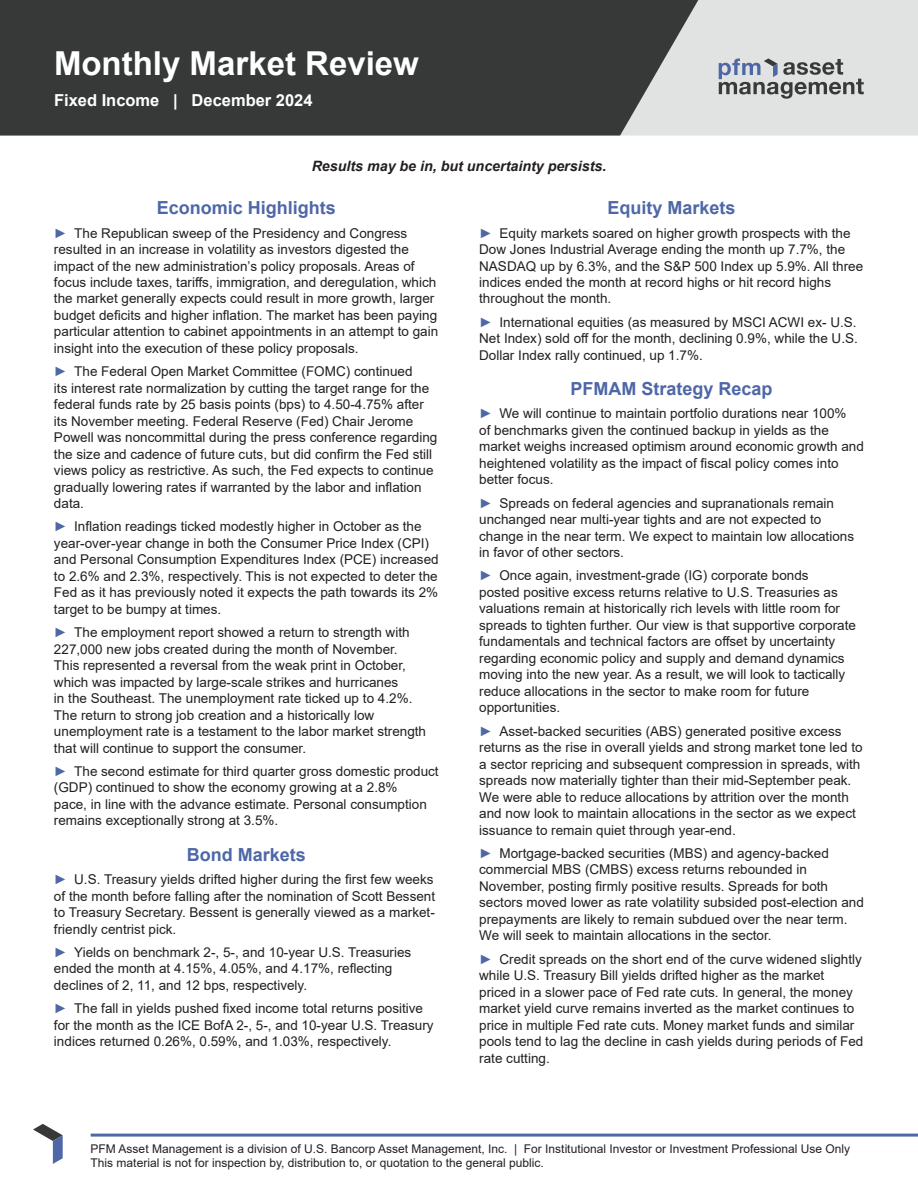
<style>
.page{position:relative;width:918px;height:1188px;background:#fff}
.page>*{position:absolute;margin:0;border:0;box-sizing:border-box;transform-origin:0 0}
.t1{font:700 33px "Arial";color:#fff}
.t2{font:700 18px "Arial";color:#4e67a7}
.t3{font:700 16.5px "Arial";color:#fff}
.t4{font:italic 700 14.25px "Arial";color:#231f20}
.t5{font:13.5px/16.5px "Arial";color:#231f20}
.t6{font:12px/14.4px "Arial";color:#231f20}
.s1{color:#4e67a7}
</style>
<div class="page">
<div style="left:717px;top:0;width:201px;height:136px;background:#e1e2e2"></div>
<svg style="left:0;top:0;width:717px;height:136px;background:#454646"></svg>
<hr style="left:92px;top:1134px;width:826px;height:3px;background:#4e67a7">
<svg style="left:33px;top:1124px;width:30px;height:40px"></svg>
<svg style="left:719px;top:58px;width:145px;height:41px;background:#adb0b4"></svg>
<h1 class="t1" style="left:54px;top:40px;width:366px">Monthly Market Review</h1>
<p class="t3" style="left:54px;top:88px;width:260px">Fixed Income | December 2024</p>
<p class="t4" style="left:312px;top:156px;width:296px">Results may be in, but uncertainty persists.</p>
<h2 class="t2" style="left:157px;top:195px;width:181px">Economic Highlights</h2>
<p class="t5" style="left:54px;top:224px;width:386px"><span class="s1">►</span> The Republican sweep of the Presidency and Congress resulted in an increase in volatility as investors digested the impact of the new administration’s policy proposals. Areas of focus include taxes, tariffs, immigration, and deregulation, which the market generally expects could result in more growth, larger budget deficits and higher inflation. The market has been paying particular attention to cabinet appointments in an attempt to gain insight into the execution of these policy proposals.</p>
<p class="t5" style="left:54px;top:363px;width:385px"><span class="s1">►</span> The Federal Open Market Committee (FOMC) continued<br>its interest rate normalization by cutting the target range for the federal funds rate by 25 basis points (bps) to 4.50-4.75% after its November meeting. Federal Reserve (Fed) Chair Jerome Powell was noncommittal during the press conference regarding the size and cadence of future cuts, but did confirm the Fed still views policy as restrictive. As such, the Fed expects to continue gradually lowering rates if warranted by the labor and inflation data.</p>
<p class="t5" style="left:54px;top:518px;width:386px"><span class="s1">►</span> Inflation readings ticked modestly higher in October as the year-over-year change in both the Consumer Price Index (CPI) and Personal Consumption Expenditures Index (PCE) increased to 2.6% and 2.3%, respectively. This is not expected to deter the Fed as it has previously noted it expects the path towards its 2% target to be bumpy at times.</p>
<p class="t5" style="left:54px;top:624px;width:374px"><span class="s1">►</span> The employment report showed a return to strength with 227,000 new jobs created during the month of November.<br>This represented a reversal from the weak print in October, which was impacted by large-scale strikes and hurricanes<br>in the Southeast. The unemployment rate ticked up to 4.2%.<br>The return to strong job creation and a historically low unemployment rate is a testament to the labor market strength that will continue to support the consumer.</p>
<p class="t5" style="left:54px;top:763px;width:386px"><span class="s1">►</span> The second estimate for third quarter gross domestic product (GDP) continued to show the economy growing at a 2.8%<br>pace, in line with the advance estimate. Personal consumption remains exceptionally strong at 3.5%.</p>
<h2 class="t2" style="left:187px;top:842px;width:121px">Bond Markets</h2>
<p class="t5" style="left:54px;top:871px;width:383px;text-align:justify"><span class="s1">►</span> U.S. Treasury yields drifted higher during the first few weeks of the month before falling after the nomination of Scott Bessent to Treasury Secretary. Bessent is generally viewed as a market&shy;friendly centrist pick.</p>
<p class="t5" style="left:54px;top:944px;width:359px"><span class="s1">►</span> Yields on benchmark 2-, 5-, and 10-year U.S. Treasuries ended the month at 4.15%, 4.05%, and 4.17%, reflecting declines of 2, 11, and 12 bps, respectively.</p>
<p class="t5" style="left:54px;top:1000px;width:381px"><span class="s1">►</span> The fall in yields pushed fixed income total returns positive for the month as the ICE BofA 2-, 5-, and 10-year U.S. Treasury indices returned 0.26%, 0.59%, and 1.03%, respectively.</p>
<h2 class="t2" style="left:608px;top:195px;width:130px">Equity Markets</h2>
<p class="t5" style="left:479px;top:224px;width:385px"><span class="s1">►</span> Equity markets soared on higher growth prospects with the Dow Jones Industrial Average ending the month up 7.7%, the NASDAQ up by 6.3%, and the S&amp;P 500 Index up 5.9%. All three indices ended the month at record highs or hit record highs throughout the month.</p>
<p class="t5" style="left:479px;top:314px;width:380px;text-align:justify"><span class="s1">►</span> International equities (as measured by MSCI ACWI ex- U.S.<br>Net Index) sold off for the month, declining 0.9%, while the U.S.<br>Dollar Index rally continued, up 1.7%.</p>
<h2 class="t2" style="left:571px;top:376px;width:204px">PFMAM Strategy Recap</h2>
<p class="t5" style="left:479px;top:405px;width:386px"><span class="s1">►</span> We will continue to maintain portfolio durations near 100%<br>of benchmarks given the continued backup in yields as the market weighs increased optimism around economic growth and heightened volatility as the impact of fiscal policy comes into better focus.</p>
<p class="t5" style="left:479px;top:495px;width:376px"><span class="s1">►</span> Spreads on federal agencies and supranationals remain unchanged near multi-year tights and are not expected to change in the near term. We expect to maintain low allocations in favor of other sectors.</p>
<p class="t5" style="left:479px;top:567px;width:378px"><span class="s1">►</span> Once again, investment-grade (IG) corporate bonds<br>posted positive excess returns relative to U.S. Treasuries as valuations remain at historically rich levels with little room for spreads to tighten further. Our view is that supportive corporate fundamentals and technical factors are offset by uncertainty regarding economic policy and supply and demand dynamics moving into the new year. As a result, we will look to tactically reduce allocations in the sector to make room for future opportunities.</p>
<p class="t5" style="left:479px;top:723px;width:385px"><span class="s1">►</span> Asset-backed securities (ABS) generated positive excess returns as the rise in overall yields and strong market tone led to a sector repricing and subsequent compression in spreads, with spreads now materially tighter than their mid-September peak.<br>We were able to reduce allocations by attrition over the month and now look to maintain allocations in the sector as we expect issuance to remain quiet through year-end.</p>
<p class="t5" style="left:479px;top:845px;width:386px"><span class="s1">►</span> Mortgage-backed securities (MBS) and agency-backed commercial MBS (CMBS) excess returns rebounded in November, posting firmly positive results. Spreads for both sectors moved lower as rate volatility subsided post-election and prepayments are likely to remain subdued over the near term.<br>We will seek to maintain allocations in the sector.</p>
<p class="t5" style="left:479px;top:950px;width:386px"><span class="s1">►</span> Credit spreads on the short end of the curve widened slightly while U.S. Treasury Bill yields drifted higher as the market priced in a slower pace of Fed rate cuts. In general, the money market yield curve remains inverted as the market continues to price in multiple Fed rate cuts. Money market funds and similar pools tend to lag the decline in cash yields during periods of Fed rate cutting.</p>
<p class="t6" style="left:91px;top:1141px;width:761px">PFM Asset Management is a division of U.S. Bancorp Asset Management, Inc. | For Institutional Investor or Investment Professional Use Only<br>This material is not for inspection by, distribution to, or quotation to the general public.</p>
</div>
